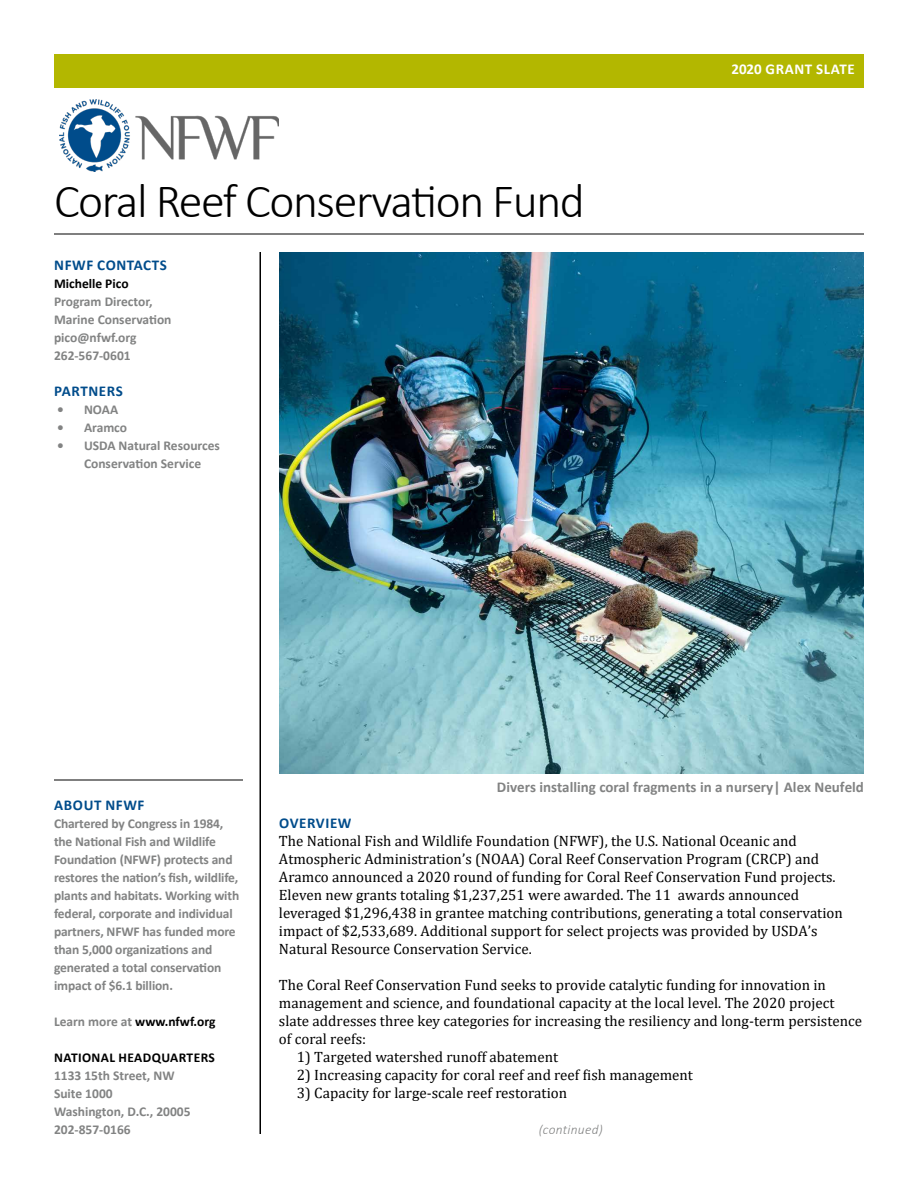
<style>
.page{position:relative;width:918px;height:1188px;background:#fff}
.page>*{position:absolute;margin:0;border:0;box-sizing:border-box;transform-origin:0 0}
.t1{font:300 48px "Calibri";letter-spacing:-.03em;color:#000}
.t2{font:15px/18px "Cambria";color:#000}
.t3{font:700 15px "Calibri";color:#828383}
.t4{font:700 15px "Calibri";letter-spacing:.04em;color:#004c8b}
.t5{font:700 15px "Calibri";letter-spacing:.04em;color:#fff}
.t6{font:700 13.5px/18px "Calibri";letter-spacing:-.01em;color:#828383}
.t7{font:700 13.5px "Calibri";color:#000}
.t8{font:700 13.5px "Calibri";letter-spacing:.03em;color:#000}
.t9{font:italic 300 13.5px "Calibri";letter-spacing:.02em;color:#828383}
.s1{color:#828383}
</style>
<div class="page">
<img style="left:60px;top:100px;width:219px;height:71px">
<hr style="left:54px;top:234px;width:810px;height:1px;background:#000">
<div style="left:54px;top:54px;width:810px;height:33px;background:#b3b700"></div>
<hr style="left:260px;top:252px;width:1px;height:882px;background:#000">
<hr style="left:54px;top:780px;width:189px;height:1px;background:#000">
<img style="left:279px;top:252px;width:585px;height:522px">
<h1 class="t1" style="left:54px;top:171px;width:532px">Coral Reef Conservation Fund</h1>
<p class="t4" style="left:54px;top:254px;width:114px">NFWF CONTACTS</p>
<p class="t7" style="left:54px;top:274px;width:76px">Michelle Pico</p>
<p class="t6" style="left:54px;top:292px;width:119px">Program Director,<br>Marine Conservation pico@nfwf.org<br>262-567-0601</p>
<p class="t4" style="left:54px;top:380px;width:70px">PARTNERS</p>
<p class="t6" style="left:57px;top:400px;width:63px">• NOAA</p>
<p class="t6" style="left:57px;top:418px;width:72px">• Aramco</p>
<p class="t6" style="left:84px;top:436px;width:138px;text-indent:-27px">• USDA Natural Resources<br>Conservation Service</p>
<p class="t5" style="left:731px;top:59px;width:125px">2020 GRANT SLATE</p>
<p class="t4" style="left:54px;top:794px;width:92px">ABOUT NFWF</p>
<p class="t6" style="left:54px;top:814px;width:187px">Chartered by Congress in 1984, the National Fish and Wildlife<br>Foundation (NFWF) protects and restores the nation’s fish, wildlife, plants and habitats. Working with federal, corporate and individual partners, NFWF has funded more than 5,000 organizations and generated a total conservation impact of $6.1 billion.</p>
<p class="t7" style="left:54px;top:1012px;width:163px"><span class="s1">Learn more at</span> www.nfwf.org</p>
<p class="t8" style="left:54px;top:1048px;width:162px">NATIONAL HEADQUARTERS</p>
<p class="t6" style="left:54px;top:1066px;width:138px">1133 15th Street, NW<br>Suite 1000<br>Washington, D.C., 20005<br>202-857-0166</p>
<p class="t3" style="left:497px;top:776px;width:369px">Divers installing coral fragments in a nursery| Alex Neufeld</p>
<p class="t4" style="left:279px;top:812px;width:74px">OVERVIEW</p>
<p class="t2" style="left:279px;top:832px;width:565px">The National Fish and Wildlife Foundation (NFWF), the U.S. National Oceanic and Atmospheric Administration’s (NOAA) Coral Reef Conservation Program (CRCP) and Aramco announced a 2020 round of funding for Coral Reef Conservation Fund projects.<br>Eleven new grants totaling $1,237,251 were awarded. The 11 awards announced leveraged $1,296,438 in grantee matching contributions, generating a total conservation impact of $2,533,689. Additional support for select projects was provided by USDA’s Natural Resource Conservation Service.</p>
<p class="t2" style="left:279px;top:976px;width:585px">The Coral Reef Conservation Fund seeks to provide catalytic funding for innovation in management and science, and foundational capacity at the local level. The 2020 project slate addresses three key categories for increasing the resiliency and long-term persistence of coral reefs:</p>
<p class="t2" style="left:297px;top:1048px;width:263px">1) Targeted watershed runoff abatement</p>
<p class="t2" style="left:297px;top:1066px;width:397px">2) Increasing capacity for coral reef and reef fish management</p>
<p class="t2" style="left:297px;top:1084px;width:272px">3) Capacity for large-scale reef restoration</p>
<p class="t9" style="left:539px;top:1121px;width:66px">(continued)</p>
</div>
